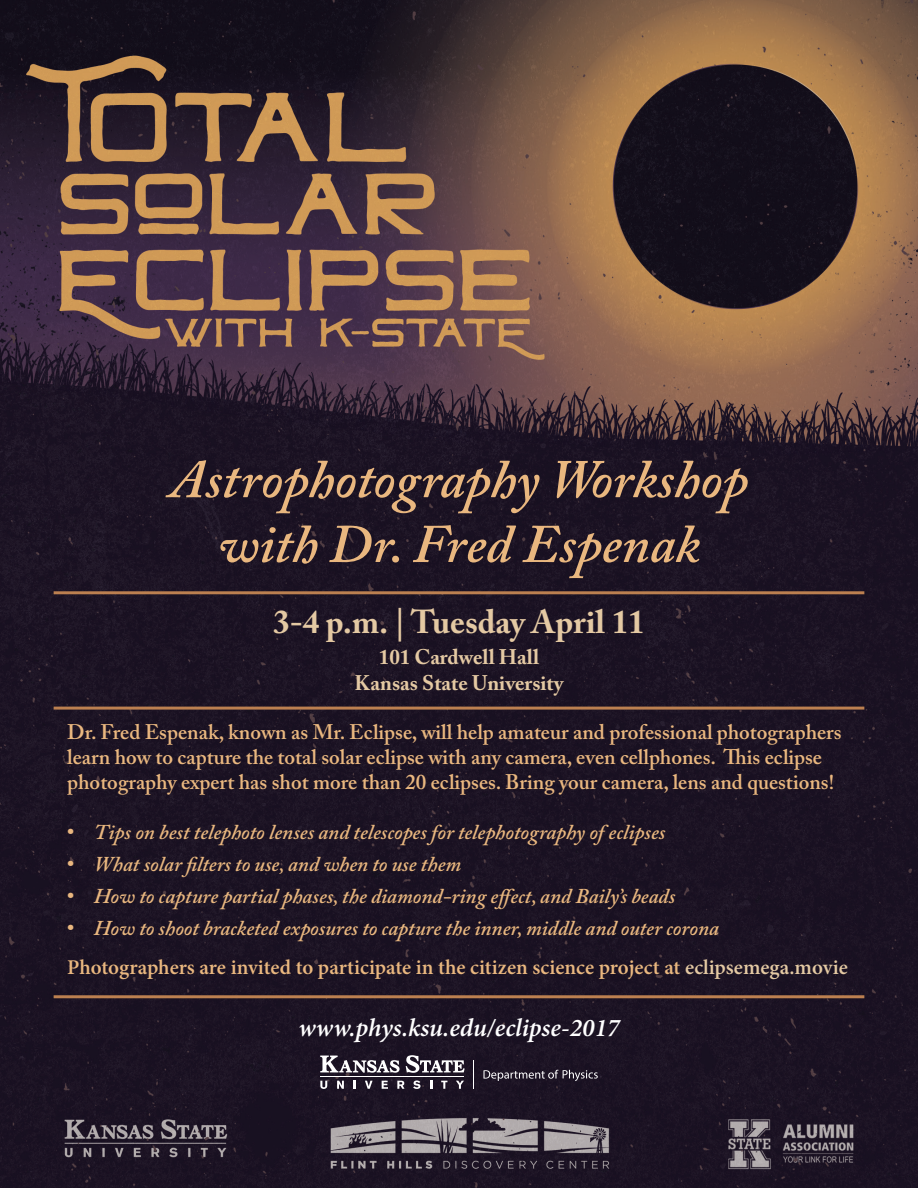
<style>
.page{position:relative;width:918px;height:1188px;background:#fff}
.page>*{position:absolute;margin:0;border:0;box-sizing:border-box;transform-origin:0 0}
.t1{font:italic 600 54px "Adobe Caslon Pro";color:#e9b77f}
.t2{font:700 33px "Adobe Caslon Pro";color:#e4c9a3}
.t3{font:italic 600 25.5px "Minion Pro";color:#fff}
.t4{font:italic 600 21px "Adobe Caslon Pro";color:#e9b77f}
.t5{font:600 21px/25.2px "Adobe Caslon Pro";color:#e9b77f}
.t6{font:600 21px "Minion Pro";color:#e9b77f}
.t7{font:700 21px "Adobe Caslon Pro";color:#e4c9a3}
.s1{font-style:normal}
.s2{color:#e4c9a3}
</style>
<div class="page">
<img style="left:0;top:0;width:918px;height:1188px">
<hr style="left:54px;top:591px;width:810px;height:3px;background:#bc8050">
<svg style="left:473px;top:1060px;width:1px;height:29px"></svg>
<hr style="left:320px;top:1076px;width:144px;height:1px;background:#fff">
<svg style="left:320px;top:1056px;width:80px;height:17px"></svg>
<svg style="left:406px;top:1055px;width:59px;height:18px"></svg>
<svg style="left:320px;top:1081px;width:7px;height:8px"></svg>
<svg style="left:337px;top:1081px;width:7px;height:8px"></svg>
<svg style="left:354px;top:1081px;width:2px;height:8px"></svg>
<svg style="left:365px;top:1081px;width:8px;height:8px"></svg>
<svg style="left:382px;top:1081px;width:6px;height:8px"></svg>
<svg style="left:397px;top:1081px;width:8px;height:8px"></svg>
<svg style="left:413px;top:1080px;width:8px;height:9px"></svg>
<svg style="left:430px;top:1081px;width:2px;height:8px"></svg>
<svg style="left:441px;top:1081px;width:6px;height:8px"></svg>
<svg style="left:456px;top:1081px;width:8px;height:8px"></svg>
<svg style="left:483px;top:1070px;width:115px;height:11px"></svg>
<hr style="left:54px;top:995px;width:810px;height:3px;background:#bc8050">
<hr style="left:54px;top:707px;width:810px;height:3px;background:#bc8050">
<p class="t1" style="left:170px;top:447px;width:580px">Astrophotography Workshop</p>
<p class="t1" style="left:218px;top:512px;width:483px">with Dr. Fred Espenak</p>
<p class="t2" style="left:273px;top:602px;width:373px">3-4 p.m. | Tuesday April 11</p>
<p class="t7" style="left:379px;top:645px;width:162px">101 Cardwell Hall</p>
<p class="t7" style="left:355px;top:670px;width:210px">Kansas State University</p>
<p class="t5" style="left:67px;top:719px;width:776px">Dr. Fred Espenak, known as Mr. Eclipse, will help amateur and professional photographers learn how to capture the total solar eclipse with any camera, even cellphones. This eclipse photography expert has shot more than 20 eclipses. Bring your camera, lens and questions!</p>
<p class="t4" style="left:67px;top:820px;width:600px"><span class="s1">•</span> Tips on best telephoto lenses and telescopes for telephotography of eclipses</p>
<p class="t4" style="left:67px;top:852px;width:395px"><span class="s1">•</span> What solar filters to use, and when to use them</p>
<p class="t4" style="left:67px;top:884px;width:609px"><span class="s1">•</span> How to capture partial phases, the diamond-ring effect, and Baily’s beads</p>
<p class="t4" style="left:67px;top:916px;width:653px"><span class="s1">•</span> How to shoot bracketed exposures to capture the inner, middle and outer corona</p>
<p class="t6" style="left:67px;top:953px;width:782px">Photographers are invited to participate in the citizen science project at <span class="s2">eclipsemega.movie</span></p>
<p class="t3" style="left:298px;top:1010px;width:323px">www.phys.ksu.edu/eclipse-2017</p>
</div>
